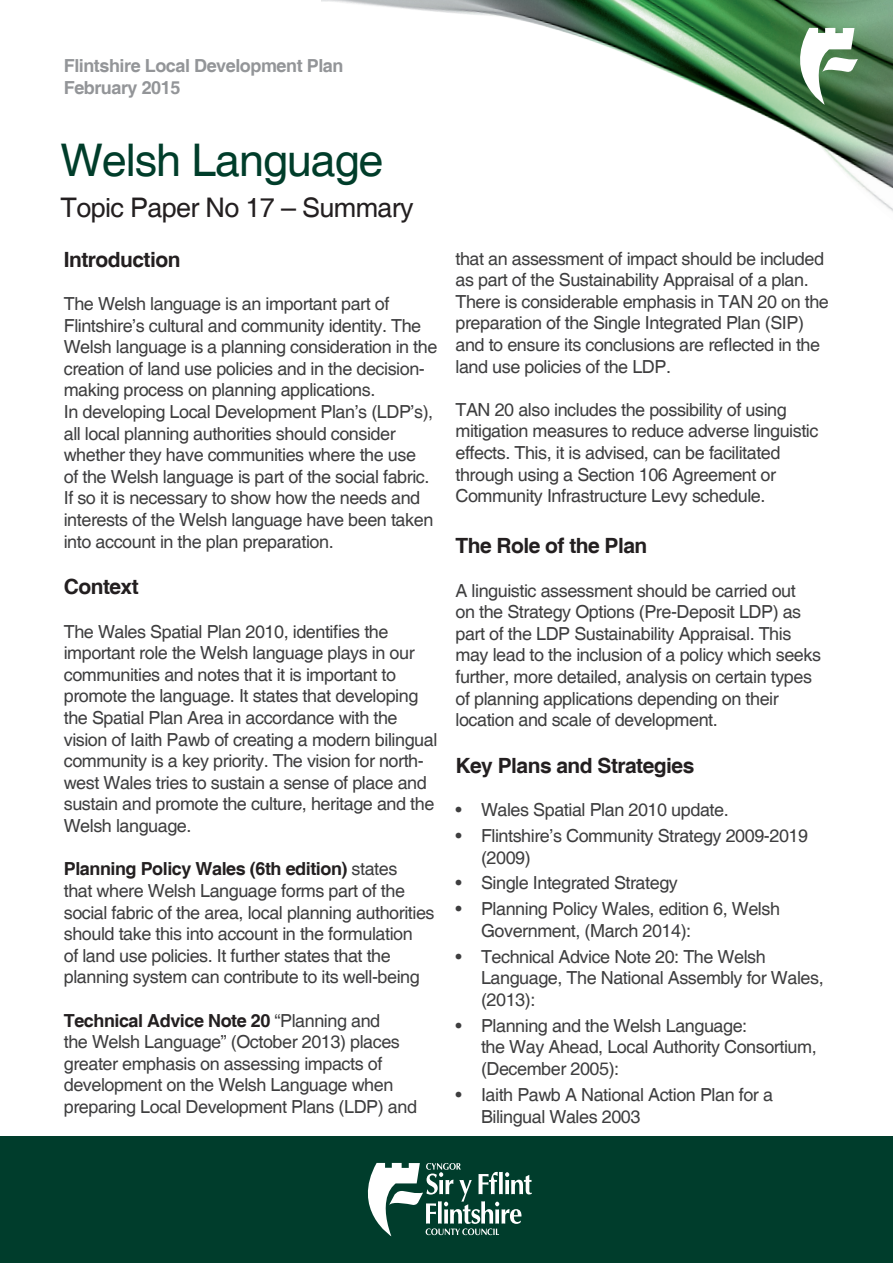
<style>
.page{position:relative;width:893px;height:1263px;background:#fff}
.page>*{position:absolute;margin:0;border:0;box-sizing:border-box;transform-origin:0 0}
.Document_heading_1{font:45px "Helvetica";letter-spacing:-.025em;color:#003d2a}
.Document_heading_2{font:27px "Helvetica";letter-spacing:-.025em;color:#231f20}
.t1{font:700 21px "Helvetica";letter-spacing:-.025em;color:#231f20}
.t2{font:18px/21.6px "Helvetica";letter-spacing:-.025em;color:#3e3e3f}
.Document_heading_3{font:700 18px/21.6px "Helvetica";letter-spacing:-.025em;color:#939598}
.s1{font-weight:700;color:#231f20}
</style>
<div class="page">
<div style="left:0;top:1137px;width:893px;height:126px;background:#003d2a"></div>
<svg style="left:368px;top:1163px;width:164px;height:73px"></svg>
<img style="left:321px;top:0;width:572px;height:212px">
<svg style="left:782px;top:28px;width:76px;height:77px"></svg>
<p class="Document_heading_3" style="left:64px;top:56px;width:281px">Flintshire Local Development Plan<br>February 2015</p>
<p class="Document_heading_1" style="left:61px;top:134px;width:325px">Welsh Language</p>
<p class="Document_heading_2" style="left:61px;top:192px;width:355px">Topic Paper No 17 – Summary</p>
<p class="t1" style="left:64px;top:247px;width:118px">Introduction</p>
<p class="t2" style="left:64px;top:294px;width:375px">The Welsh language is an important part of Flintshire’s cultural and community identity. The Welsh language is a planning consideration in the creation of land use policies and in the decision&shy;making process on planning applications.</p>
<p class="t2" style="left:64px;top:402px;width:371px">In developing Local Development Plan’s (LDP’s), all local planning authorities should consider whether they have communities where the use of the Welsh language is part of the social fabric.<br>If so it is necessary to show how the needs and interests of the Welsh language have been taken into account in the plan preparation.</p>
<p class="t1" style="left:64px;top:574px;width:77px">Context</p>
<p class="t2" style="left:64px;top:621px;width:375px">The Wales Spatial Plan 2010, identifies the important role the Welsh language plays in our communities and notes that it is important to promote the language. It states that developing the Spatial Plan Area in accordance with the vision of Iaith Pawb of creating a modern bilingual community is a key priority. The vision for north&shy;west Wales tries to sustain a sense of place and sustain and promote the culture, heritage and the Welsh language.</p>
<p class="t2" style="left:64px;top:859px;width:372px"><span class="s1">Planning Policy Wales (6th edition)</span> states<br>that where Welsh Language forms part of the social fabric of the area, local planning authorities should take this into account in the formulation<br>of land use policies. It further states that the planning system can contribute to its well-being</p>
<p class="t2" style="left:64px;top:1010px;width:355px"><span class="s1">Technical Advice Note 20</span> “Planning and<br>the Welsh Language” (October 2013) places greater emphasis on assessing impacts of development on the Welsh Language when preparing Local Development Plans (LDP) and</p>
<p class="t2" style="left:455px;top:248px;width:375px">that an assessment of impact should be included as part of the Sustainability Appraisal of a plan.<br>There is considerable emphasis in TAN 20 on the preparation of the Single Integrated Plan (SIP) and to ensure its conclusions are reflected in the land use policies of the LDP.</p>
<p class="t2" style="left:455px;top:399px;width:364px">TAN 20 also includes the possibility of using mitigation measures to reduce adverse linguistic effects. This, it is advised, can be facilitated through using a Section 106 Agreement or Community Infrastructure Levy schedule.</p>
<p class="t1" style="left:455px;top:533px;width:193px">The Role of the Plan</p>
<p class="t2" style="left:455px;top:580px;width:367px">A linguistic assessment should be carried out<br>on the Strategy Options (Pre-Deposit LDP) as part of the LDP Sustainability Appraisal. This may lead to the inclusion of a policy which seeks further, more detailed, analysis on certain types of planning applications depending on their location and scale of development.</p>
<p class="t1" style="left:455px;top:753px;width:240px">Key Plans and Strategies</p>
<p class="t2" style="left:455px;top:800px;width:275px">• Wales Spatial Plan 2010 update.</p>
<p class="t2" style="left:481px;top:825px;width:329px;text-indent:-26px">• Flintshire’s Community Strategy 2009-2019 (2009)</p>
<p class="t2" style="left:455px;top:873px;width:224px">• Single Integrated Strategy</p>
<p class="t2" style="left:481px;top:899px;width:301px;text-indent:-26px">• Planning Policy Wales, edition 6, Welsh<br>Government, (March 2014):</p>
<p class="t2" style="left:481px;top:946px;width:344px;text-indent:-26px">• Technical Advice Note 20: The Welsh<br>Language, The National Assembly for Wales, (2013):</p>
<p class="t2" style="left:481px;top:1015px;width:337px;text-indent:-26px">• Planning and the Welsh Language:<br>the Way Ahead, Local Authority Consortium, (December 2005):</p>
<p class="t2" style="left:481px;top:1084px;width:294px;text-indent:-26px">• Iaith Pawb A National Action Plan for a<br>Bilingual Wales 2003</p>
</div>
